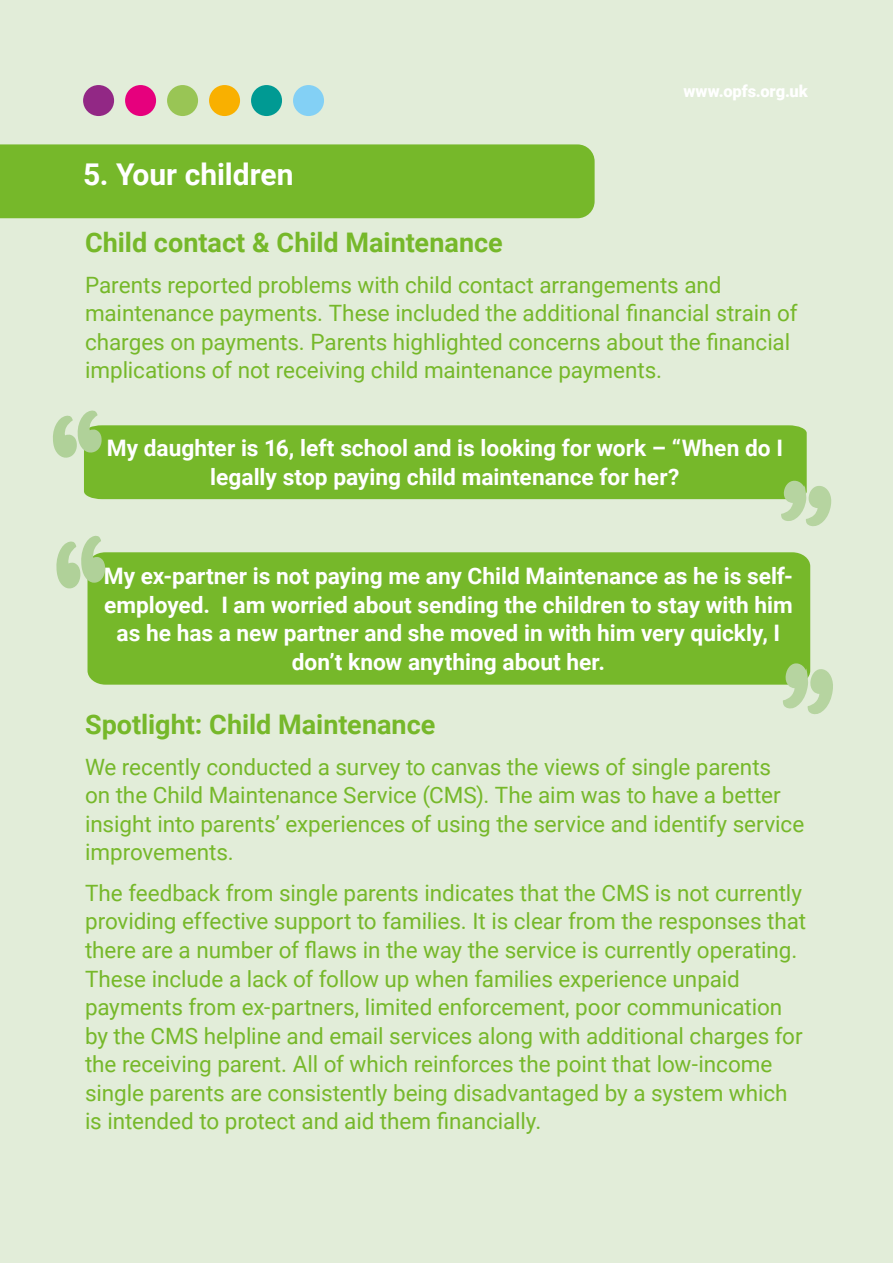
<style>
.page{position:relative;width:893px;height:1263px;background:#e2edd9}
.page>*{position:absolute;margin:0;border:0;box-sizing:border-box;transform-origin:0 0}
.t1{font:700 30px "Roboto";color:#fff}
.t2{font:700 27px "Roboto";color:#76b82a}
.t3{font:700 22.65px/28.8px "Roboto";color:#fff;text-align:center}
.t4{font:22.5px/28.5px "Roboto";letter-spacing:-.005em;color:#76b82a}
.t5{font:900 16.5px "Roboto";letter-spacing:-.005em;color:#fff}
</style>
<div class="page">
<div style="left:83px;top:85px;width:31px;height:31px;background:#922885;border-radius:50%"></div>
<div style="left:125px;top:85px;width:31px;height:31px;background:#e6007d;border-radius:50%"></div>
<div style="left:167px;top:85px;width:31px;height:31px;background:#99c555;border-radius:50%"></div>
<div style="left:209px;top:85px;width:31px;height:31px;background:#f9b000;border-radius:50%"></div>
<div style="left:251px;top:85px;width:31px;height:31px;background:#009a93;border-radius:50%"></div>
<div style="left:293px;top:85px;width:31px;height:31px;background:#83d0f5;border-radius:50%"></div>
<div style="left:0;top:144px;width:595px;height:74px;background:#76b82a"></div>
<div style="left:84px;top:425px;width:723px;height:74px;background:#76b82a"></div>
<svg style="left:53px;top:410px;width:49px;height:48px"></svg>
<svg style="left:781px;top:480px;width:51px;height:46px"></svg>
<div style="left:88px;top:552px;width:722px;height:133px;background:#76b82a"></div>
<svg style="left:56px;top:535px;width:49px;height:54px"></svg>
<svg style="left:783px;top:662px;width:50px;height:52px"></svg>
<h1 class="t1" style="left:83px;top:153px;width:212px">5. Your children</h1>
<p class="t5" style="left:683px;top:80px;width:126px">www.opfs.org.uk</p>
<p class="t2" style="left:85px;top:223px;width:419px">Child contact &amp; Child Maintenance</p>
<p class="t4" style="left:85px;top:269px;width:714px">Parents reported problems with child contact arrangements and maintenance payments. These included the additional financial strain of charges on payments. Parents highlighted concerns about the financial implications of not receiving child maintenance payments.</p>
<p class="t3" style="left:107px;top:433px;width:678px">My daughter is 16, left school and is looking for work – “When do I legally stop paying child maintenance for her?</p>
<p class="t3" style="left:104px;top:560px;width:691px">My ex-partner is not paying me any Child Maintenance as he is self&shy;employed. I am worried about sending the children to stay with him as he has a new partner and she moved in with him very quickly, I don’t know anything about her.</p>
<p class="t2" style="left:85px;top:706px;width:352px">Spotlight: Child Maintenance</p>
<p class="t4" style="left:85px;top:752px;width:721px">We recently conducted a survey to canvas the views of single parents<br>on the Child Maintenance Service (CMS). The aim was to have a better insight into parents’ experiences of using the service and identify service improvements.</p>
<p class="t4" style="left:85px;top:878px;width:723px">The feedback from single parents indicates that the CMS is not currently providing effective support to families. It is clear from the responses that there are a number of flaws in the way the service is currently operating.<br>These include a lack of follow up when families experience unpaid payments from ex-partners, limited enforcement, poor communication by the CMS helpline and email services along with additional charges for the receiving parent. All of which reinforces the point that low-income single parents are consistently being disadvantaged by a system which is intended to protect and aid them financially.</p>
</div>
